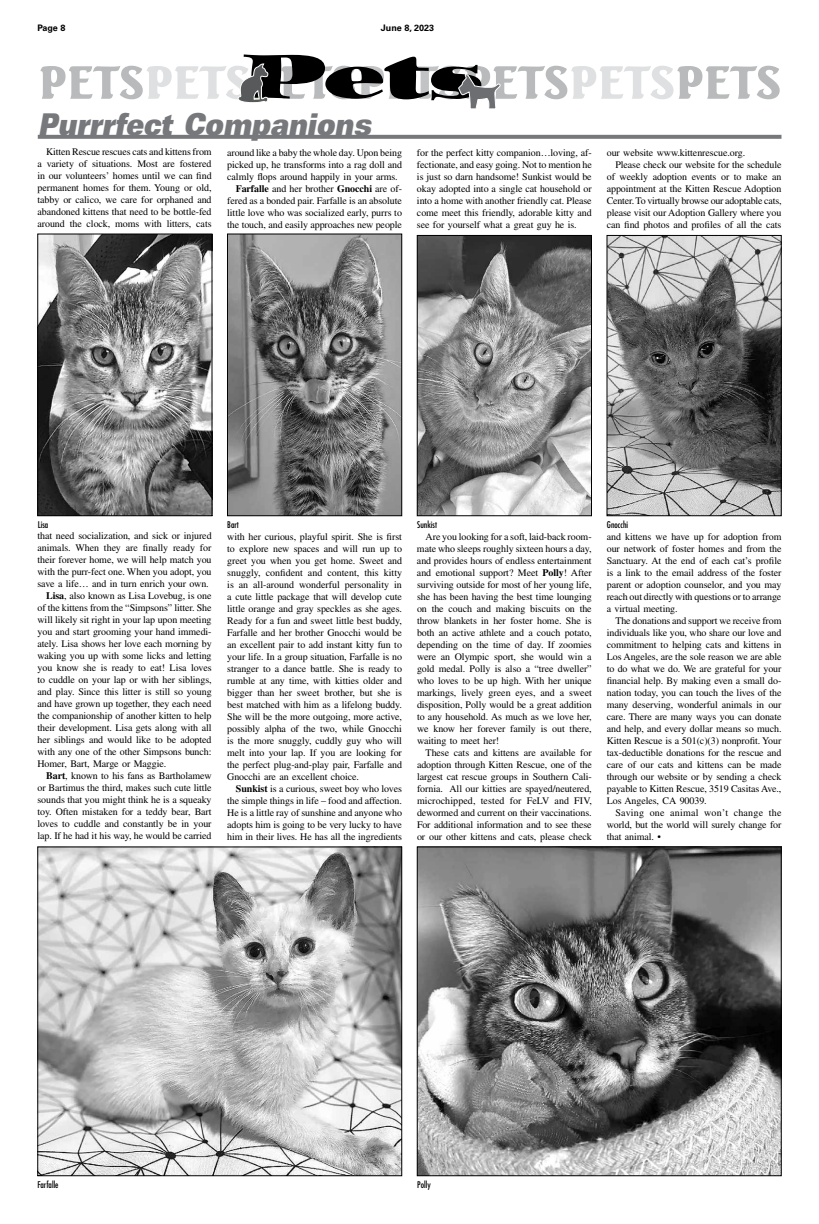
<style>
.page{position:relative;width:819px;height:1224px;background:#fff}
.page>*{position:absolute;margin:0;border:0;box-sizing:border-box;transform-origin:0 0}
.t1{font:italic 30px "Univers LT Std X Black Ex";color:#77787b;scale:.7 1}
.t2{font:10px/12px "Times LT Std";letter-spacing:-.01em;color:#000;text-align:justify}
.t3{font:condensed 9px "Futura Std";color:#000}
.t4{font:700 9px "Univers LT Std";color:#000}
.s1{font-weight:700}
</style>
<div class="page">
<svg style="left:40px;top:54px;width:740px;height:55px"></svg>
<svg style="left:38px;top:135px;width:744px;height:4px;background:#7d7e80"></svg>
<img style="left:419px;top:849px;width:361px;height:325px">
<div style="left:417px;top:847px;width:365px;height:329px;border:1px solid #000"></div>
<img style="left:229px;top:236px;width:171px;height:278px">
<div style="left:227px;top:234px;width:175px;height:282px;border:1px solid #000"></div>
<img style="left:39px;top:236px;width:171px;height:278px">
<div style="left:37px;top:234px;width:175px;height:282px;border:1px solid #000"></div>
<img style="left:39px;top:849px;width:361px;height:325px">
<div style="left:37px;top:847px;width:365px;height:329px;border:1px solid #000"></div>
<img style="left:419px;top:237px;width:171px;height:277px">
<div style="left:417px;top:235px;width:175px;height:281px;border:1px solid #000"></div>
<img style="left:609px;top:237px;width:171px;height:277px">
<div style="left:607px;top:235px;width:175px;height:281px;border:1px solid #000"></div>
<p class="t4" style="left:37px;top:23px;width:29px">Page 8</p>
<p class="t4" style="left:381px;top:23px;width:55px">June 8, 2023</p>
<h1 class="t1" style="left:38px;top:106px;width:487px">Purrrfect Companions</h1>
<p class="t2" style="left:37px;top:146px;width:176px;text-indent:9px">Kitten Rescue rescues cats and kittens from a variety of situations. Most are fostered in our volunteers’ homes until we can find permanent homes for them. Young or old, tabby or calico, we care for orphaned and abandoned kittens that need to be bottle-fed around the clock, moms with litters, cats</p>
<p class="t2" style="left:227px;top:146px;width:176px">around like a baby the whole day. Upon being</p>
<p class="t2" style="left:227px;top:158px;width:176px">picked up, he transforms into a rag doll and</p>
<p class="t2" style="left:227px;top:170px;width:172px">calmly flops around happily in your arms.</p>
<p class="t2" style="left:236px;top:182px;width:168px"><span class="s1">Farfalle</span> and her brother <span class="s1">Gnocchi</span> are of-</p>
<p class="t2" style="left:227px;top:194px;width:176px">fered as a bonded pair. Farfalle is an absolute</p>
<p class="t2" style="left:227px;top:206px;width:176px">little love who was socialized early, purrs to</p>
<p class="t2" style="left:227px;top:218px;width:176px">the touch, and easily approaches new people</p>
<p class="t2" style="left:417px;top:146px;width:176px">for the perfect kitty companion…loving, af&shy;fectionate, and easy going. Not to mention he is just so darn handsome! Sunkist would be okay adopted into a single cat household or into a home with another friendly cat. Please come meet this friendly, adorable kitty and see for yourself what a great guy he is.</p>
<p class="t2" style="left:607px;top:146px;width:140px">our website www.kittenrescue.org.</p>
<p class="t2" style="left:615px;top:158px;width:168px">Please check our website for the schedule</p>
<p class="t2" style="left:607px;top:170px;width:176px">of weekly adoption events or to make an</p>
<p class="t2" style="left:607px;top:182px;width:176px">appointment at the Kitten Rescue Adoption</p>
<p class="t2" style="left:607px;top:194px;width:176px">Center. To virtually browse our adoptable cats,</p>
<p class="t2" style="left:607px;top:206px;width:176px">please visit our Adoption Gallery where you</p>
<p class="t2" style="left:607px;top:218px;width:176px">can find photos and profiles of all the cats</p>
<p class="t3" style="left:38px;top:519px;width:12px">Lisa</p>
<p class="t3" style="left:227px;top:519px;width:13px">Bart</p>
<p class="t2" style="left:37px;top:530px;width:176px">that need socialization, and sick or injured</p>
<p class="t2" style="left:37px;top:542px;width:176px">animals. When they are finally ready for</p>
<p class="t2" style="left:37px;top:554px;width:176px">their forever home, we will help match you</p>
<p class="t2" style="left:37px;top:566px;width:176px">with the purr-fect one. When you adopt, you</p>
<p class="t2" style="left:37px;top:578px;width:173px">save a life… and in turn enrich your own.</p>
<p class="t2" style="left:46px;top:590px;width:167px"><span class="s1">Lisa</span>, also known as Lisa Lovebug, is one</p>
<p class="t2" style="left:37px;top:602px;width:176px">of the kittens from the “Simpsons” litter. She</p>
<p class="t2" style="left:37px;top:614px;width:176px">will likely sit right in your lap upon meeting</p>
<p class="t2" style="left:37px;top:626px;width:176px">you and start grooming your hand immedi-</p>
<p class="t2" style="left:37px;top:638px;width:176px">ately. Lisa shows her love each morning by</p>
<p class="t2" style="left:37px;top:650px;width:176px">waking you up with some licks and letting</p>
<p class="t2" style="left:37px;top:662px;width:176px">you know she is ready to eat! Lisa loves</p>
<p class="t2" style="left:37px;top:674px;width:176px">to cuddle on your lap or with her siblings,</p>
<p class="t2" style="left:37px;top:686px;width:176px">and play. Since this litter is still so young</p>
<p class="t2" style="left:37px;top:698px;width:176px">and have grown up together, they each need</p>
<p class="t2" style="left:37px;top:710px;width:176px">the companionship of another kitten to help</p>
<p class="t2" style="left:37px;top:722px;width:176px">their development. Lisa gets along with all</p>
<p class="t2" style="left:37px;top:734px;width:176px">her siblings and would like to be adopted</p>
<p class="t2" style="left:37px;top:746px;width:176px">with any one of the other Simpsons bunch:</p>
<p class="t2" style="left:37px;top:758px;width:130px">Homer, Bart, Marge or Maggie.</p>
<p class="t2" style="left:46px;top:770px;width:167px"><span class="s1">Bart</span>, known to his fans as Bartholamew</p>
<p class="t2" style="left:37px;top:782px;width:176px">or Bartimus the third, makes such cute little</p>
<p class="t2" style="left:37px;top:794px;width:176px">sounds that you might think he is a squeaky</p>
<p class="t2" style="left:37px;top:806px;width:176px">toy. Often mistaken for a teddy bear, Bart</p>
<p class="t2" style="left:37px;top:818px;width:176px">loves to cuddle and constantly be in your</p>
<p class="t2" style="left:37px;top:830px;width:176px">lap. If he had it his way, he would be carried</p>
<p class="t2" style="left:227px;top:530px;width:176px">with her curious, playful spirit. She is first to explore new spaces and will run up to greet you when you get home. Sweet and snuggly, confident and content, this kitty is an all-around wonderful personality in a cute little package that will develop cute little orange and gray speckles as she ages.<br>Ready for a fun and sweet little best buddy, Farfalle and her brother Gnocchi would be an excellent pair to add instant kitty fun to your life. In a group situation, Farfalle is no stranger to a dance battle. She is ready to rumble at any time, with kitties older and bigger than her sweet brother, but she is best matched with him as a lifelong buddy.<br>She will be the more outgoing, more active, possibly alpha of the two, while Gnocchi is the more snuggly, cuddly guy who will melt into your lap. If you are looking for the perfect plug-and-play pair, Farfalle and Gnocchi are an excellent choice.</p>
<p class="t2" style="left:227px;top:782px;width:176px;text-indent:9px"><span class="s1">Sunkist</span> is a curious, sweet boy who loves the simple things in life – food and affection.<br>He is a little ray of sunshine and anyone who adopts him is going to be very lucky to have him in their lives. He has all the ingredients</p>
<p class="t3" style="left:417px;top:519px;width:21px">Sunkist</p>
<p class="t3" style="left:607px;top:519px;width:23px">Gnocchi</p>
<p class="t2" style="left:417px;top:530px;width:176px;text-indent:9px">Are you looking for a soft, laid-back room&shy;mate who sleeps roughly sixteen hours a day, and provides hours of endless entertainment and emotional support? Meet <span class="s1">Polly</span>! After surviving outside for most of her young life, she has been having the best time lounging on the couch and making biscuits on the throw blankets in her foster home. She is both an active athlete and a couch potato, depending on the time of day. If zoomies were an Olympic sport, she would win a gold medal. Polly is also a “tree dweller” who loves to be up high. With her unique markings, lively green eyes, and a sweet disposition, Polly would be a great addition to any household. As much as we love her, we know her forever family is out there, waiting to meet her!</p>
<p class="t2" style="left:417px;top:746px;width:176px;text-indent:9px">These cats and kittens are available for adoption through Kitten Rescue, one of the largest cat rescue groups in Southern Cali&shy;fornia. All our kitties are spayed/neutered, microchipped, tested for FeLV and FIV, dewormed and current on their vaccinations.<br>For additional information and to see these or our other kittens and cats, please check</p>
<p class="t2" style="left:607px;top:530px;width:176px">and kittens we have up for adoption from our network of foster homes and from the Sanctuary. At the end of each cat’s profile is a link to the email address of the foster parent or adoption counselor, and you may reach out directly with questions or to arrange a virtual meeting.</p>
<p class="t2" style="left:607px;top:614px;width:176px;text-indent:9px">The donations and support we receive from individuals like you, who share our love and commitment to helping cats and kittens in Los Angeles, are the sole reason we are able to do what we do. We are grateful for your financial help. By making even a small do&shy;nation today, you can touch the lives of the many deserving, wonderful animals in our care. There are many ways you can donate and help, and every dollar means so much.<br>Kitten Rescue is a 501(c)(3) nonprofit. Your tax-deductible donations for the rescue and care of our cats and kittens can be made through our website or by sending a check payable to Kitten Rescue, 3519 Casitas Ave., Los Angeles, CA 90039.</p>
<p class="t2" style="left:607px;top:806px;width:176px;text-indent:9px">Saving one animal won’t change the world, but the world will surely change for that animal. •</p>
<p class="t3" style="left:37px;top:1179px;width:23px">Farfalle</p>
<p class="t3" style="left:417px;top:1179px;width:15px">Polly</p>
</div>
